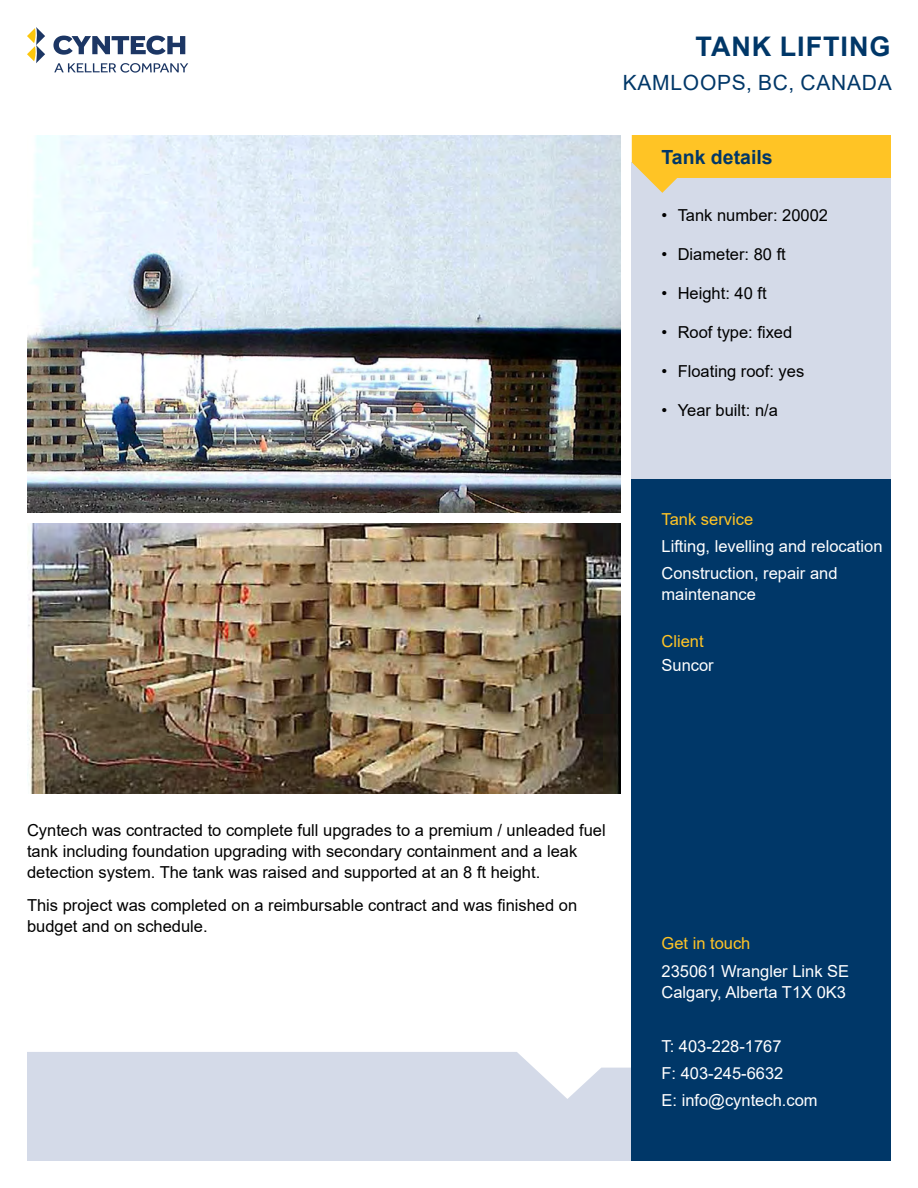
<style>
.page{position:relative;width:918px;height:1188px;background:#fff}
.page>*{position:absolute;margin:0;border:0;box-sizing:border-box;transform-origin:0 0}
.t1{font:700 27px "Arial";letter-spacing:.035em;color:#003768}
.t2{font:21px "Arial";letter-spacing:.035em;color:#003768}
.t3{font:700 19.5px "Arial";color:#003768}
.t4{font:16.5px/21px "Arial";color:#000}
.t5{font:16.5px/27px "Arial";color:#fff}
.t6{font:16.5px "Arial";color:#ffc425}
</style>
<div class="page">
<div style="left:27px;top:1052px;width:605px;height:109px;background:#d4dae8"></div>
<div style="left:632px;top:478px;width:259px;height:683px;background:#003768"></div>
<div style="left:632px;top:162px;width:259px;height:316px;background:#d4dae8"></div>
<svg style="left:632px;top:135px;width:259px;height:58px"></svg>
<svg style="left:53px;top:36px;width:132px;height:19px"></svg>
<svg style="left:27px;top:27px;width:18px;height:36px"></svg>
<svg style="left:54px;top:63px;width:134px;height:10px"></svg>
<img style="left:27px;top:135px;width:594px;height:378px">
<img style="left:27px;top:524px;width:594px;height:270px">
<h1 class="t1" style="left:696px;top:27px;width:196px">TANK LIFTING</h1>
<p class="t2" style="left:623px;top:68px;width:270px">KAMLOOPS, BC, CANADA</p>
<p class="t3" style="left:662px;top:143px;width:113px">Tank details</p>
<p class="t4" style="left:662px;top:205px;width:168px">• Tank number: 20002</p>
<p class="t4" style="left:662px;top:244px;width:126px">• Diameter: 80 ft</p>
<p class="t4" style="left:662px;top:283px;width:107px">• Height: 40 ft</p>
<p class="t4" style="left:662px;top:322px;width:132px">• Roof type: fixed</p>
<p class="t4" style="left:662px;top:361px;width:144px">• Floating roof: yes</p>
<p class="t4" style="left:662px;top:400px;width:118px">• Year built: n/a</p>
<p class="t6" style="left:662px;top:508px;width:93px">Tank service</p>
<p class="t5" style="left:662px;top:532px;width:223px">Lifting, levelling and relocation<br>Construction, repair and</p>
<p class="t5" style="left:662px;top:580px;width:96px">maintenance</p>
<p class="t6" style="left:662px;top:630px;width:44px">Client</p>
<p class="t5" style="left:662px;top:651px;width:54px">Suncor</p>
<p class="t4" style="left:27px;top:819px;width:580px">Cyntech was contracted to complete full upgrades to a premium / unleaded fuel tank including foundation upgrading with secondary containment and a leak detection system. The tank was raised and supported at an 8 ft height.</p>
<p class="t4" style="left:27px;top:895px;width:552px">This project was completed on a reimbursable contract and was finished on budget and on schedule.</p>
<p class="t6" style="left:662px;top:931px;width:90px">Get in touch</p>
<p class="t5" style="left:662px;top:961px;width:189px;line-height:21px">235061 Wrangler Link SE<br>Calgary, Alberta T1X 0K3</p>
<p class="t5" style="left:662px;top:1033px;width:158px">T: 403-228-1767<br>F: 403-245-6632<br>E: info@cyntech.com</p>
</div>
